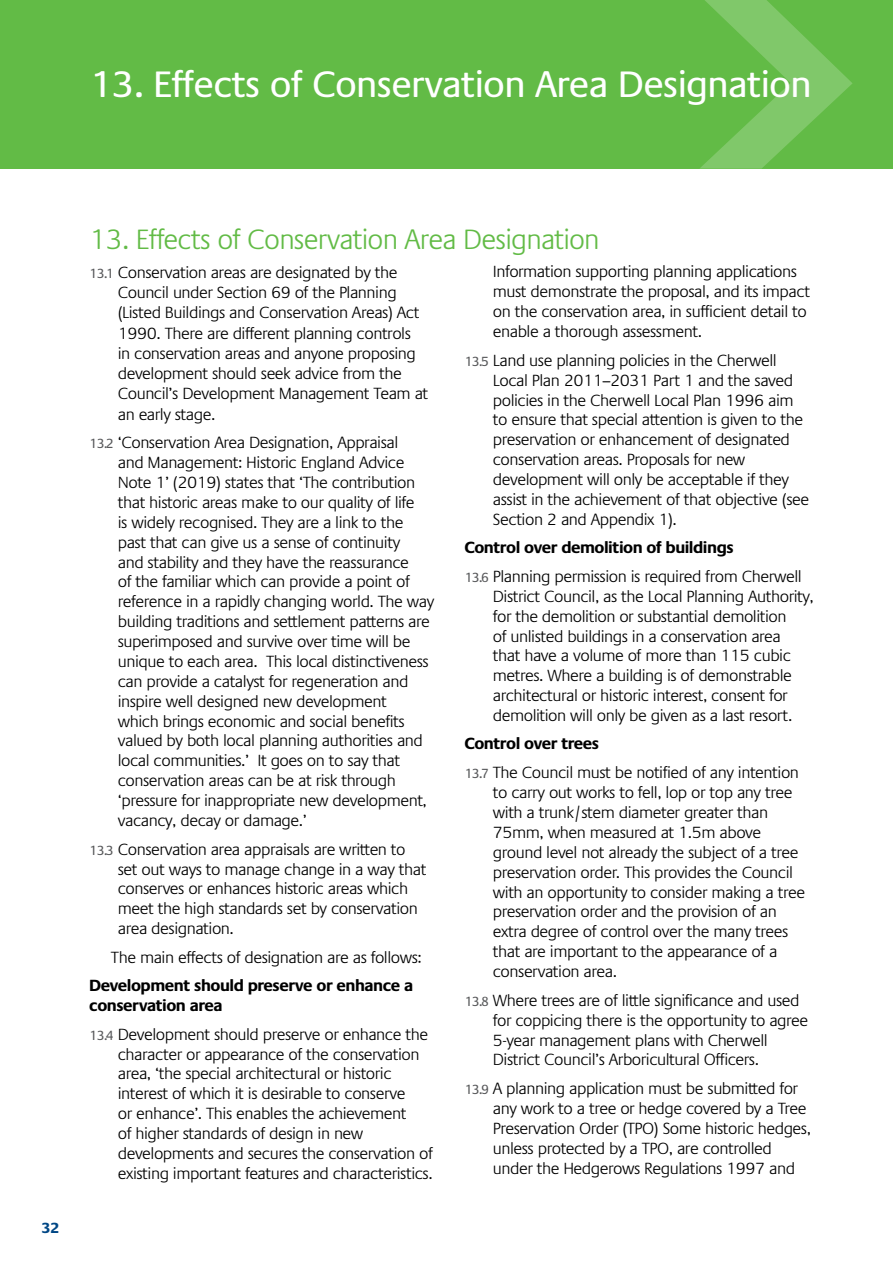
<style>
.page{position:relative;width:893px;height:1263px;background:#fff}
.page>*{position:absolute;margin:0;border:0;box-sizing:border-box;transform-origin:0 0}
.t1{font:37.5px "Praxis LT Pro";letter-spacing:-.02em;color:#fff}
.Normal__Web{font:300 28.5px "Praxis LT Pro";letter-spacing:-.03em;color:#62bb46}
.Normal__Web-2{font:300 16.5px/19.8px "Praxis LT Pro";letter-spacing:-.03em;color:#000}
.Normal__Web-3{font:700 16.5px/20px "Praxis LT Pro";letter-spacing:-.03em;color:#000}
.t2{font:700 15px "Praxis LT Pro";color:#004785}
.s1{font-weight:400;font-size:13.5px;color:#58595b}
</style>
<div class="page">
<div style="left:0;top:0;width:893px;height:169px;background:#62bb46"></div>
<svg style="left:700px;top:0;width:152px;height:169px"></svg>
<p class="t1" style="left:89px;top:63px;width:724px">13. Effects of Conservation Area Designation</p>
<p class="t2" style="left:41px;top:1219px;width:20px">32</p>
<p class="Normal__Web" style="left:89px;top:223px;width:512px">13. Effects of Conservation Area Designation</p>
<p class="Normal__Web-2" style="left:118px;top:262px;width:312px;line-height:20.2px;text-indent:-28px"><span class="s1">13.1</span> Conservation areas are designated by the Council under Section 69 of the Planning (Listed Buildings and Conservation Areas) Act 1990. There are different planning controls<br>in conservation areas and anyone proposing development should seek advice from the Council’s Development Management Team at an early stage.</p>
<p class="Normal__Web-2" style="left:118px;top:433px;width:318px;text-indent:-28px"><span class="s1">13.2</span> ‘Conservation Area Designation, Appraisal<br>and Management: Historic England Advice Note 1’ (2019) states that ‘The contribution that historic areas make to our quality of life<br>is widely recognised. They are a link to the past that can give us a sense of continuity<br>and stability and they have the reassurance<br>of the familiar which can provide a point of reference in a rapidly changing world. The way building traditions and settlement patterns are superimposed and survive over time will be unique to each area. This local distinctiveness can provide a catalyst for regeneration and inspire well designed new development<br>which brings economic and social benefits valued by both local planning authorities and local communities.’ It goes on to say that conservation areas can be at risk through ‘pressure for inappropriate new development, vacancy, decay or damage.’</p>
<p class="Normal__Web-2" style="left:118px;top:839px;width:310px;text-indent:-28px"><span class="s1">13.3</span> Conservation area appraisals are written to set out ways to manage change in a way that conserves or enhances historic areas which meet the high standards set by conservation area designation.</p>
<p class="Normal__Web-2" style="left:111px;top:947px;width:312px">The main effects of designation are as follows:</p>
<p class="Normal__Web-3" style="left:89px;top:975px;width:326px">Development should preserve or enhance a conservation area</p>
<p class="Normal__Web-2" style="left:118px;top:1024px;width:317px;text-indent:-28px"><span class="s1">13.4</span> Development should preserve or enhance the character or appearance of the conservation area, ‘the special architectural or historic interest of which it is desirable to conserve<br>or enhance’. This enables the achievement<br>of higher standards of design in new developments and secures the conservation of existing important features and characteristics.</p>
<p class="Normal__Web-2" style="left:493px;top:262px;width:319px">Information supporting planning applications must demonstrate the proposal, and its impact on the conservation area, in sufficient detail to enable a thorough assessment.</p>
<p class="Normal__Web-2" style="left:493px;top:350px;width:318px;text-indent:-28px"><span class="s1">13.5</span> Land use planning policies in the Cherwell Local Plan 2011–2031 Part 1 and the saved policies in the Cherwell Local Plan 1996 aim to ensure that special attention is given to the preservation or enhancement of designated conservation areas. Proposals for new development will only be acceptable if they assist in the achievement of that objective (see Section 2 and Appendix 1).</p>
<p class="Normal__Web-3" style="left:464px;top:538px;width:271px">Control over demolition of buildings</p>
<p class="Normal__Web-2" style="left:493px;top:567px;width:323px;text-indent:-28px"><span class="s1">13.6</span> Planning permission is required from Cherwell District Council, as the Local Planning Authority, for the demolition or substantial demolition<br>of unlisted buildings in a conservation area<br>that have a volume of more than 115 cubic metres. Where a building is of demonstrable architectural or historic interest, consent for demolition will only be given as a last resort.</p>
<p class="Normal__Web-3" style="left:464px;top:734px;width:136px">Control over trees</p>
<p class="Normal__Web-2" style="left:493px;top:763px;width:314px;text-indent:-28px"><span class="s1">13.7</span> The Council must be notified of any intention to carry out works to fell, lop or top any tree with a trunk/stem diameter greater than 75mm, when measured at 1.5m above ground level not already the subject of a tree preservation order. This provides the Council with an opportunity to consider making a tree preservation order and the provision of an extra degree of control over the many trees that are important to the appearance of a conservation area.</p>
<p class="Normal__Web-2" style="left:493px;top:990px;width:317px;text-indent:-28px"><span class="s1">13.8</span> Where trees are of little significance and used for coppicing there is the opportunity to agree 5-year management plans with Cherwell District Council’s Arboricultural Officers.</p>
<p class="Normal__Web-2" style="left:493px;top:1079px;width:320px;text-indent:-28px"><span class="s1">13.9</span> A planning application must be submitted for any work to a tree or hedge covered by a Tree Preservation Order (TPO) Some historic hedges, unless protected by a TPO, are controlled under the Hedgerows Regulations 1997 and</p>
</div>
